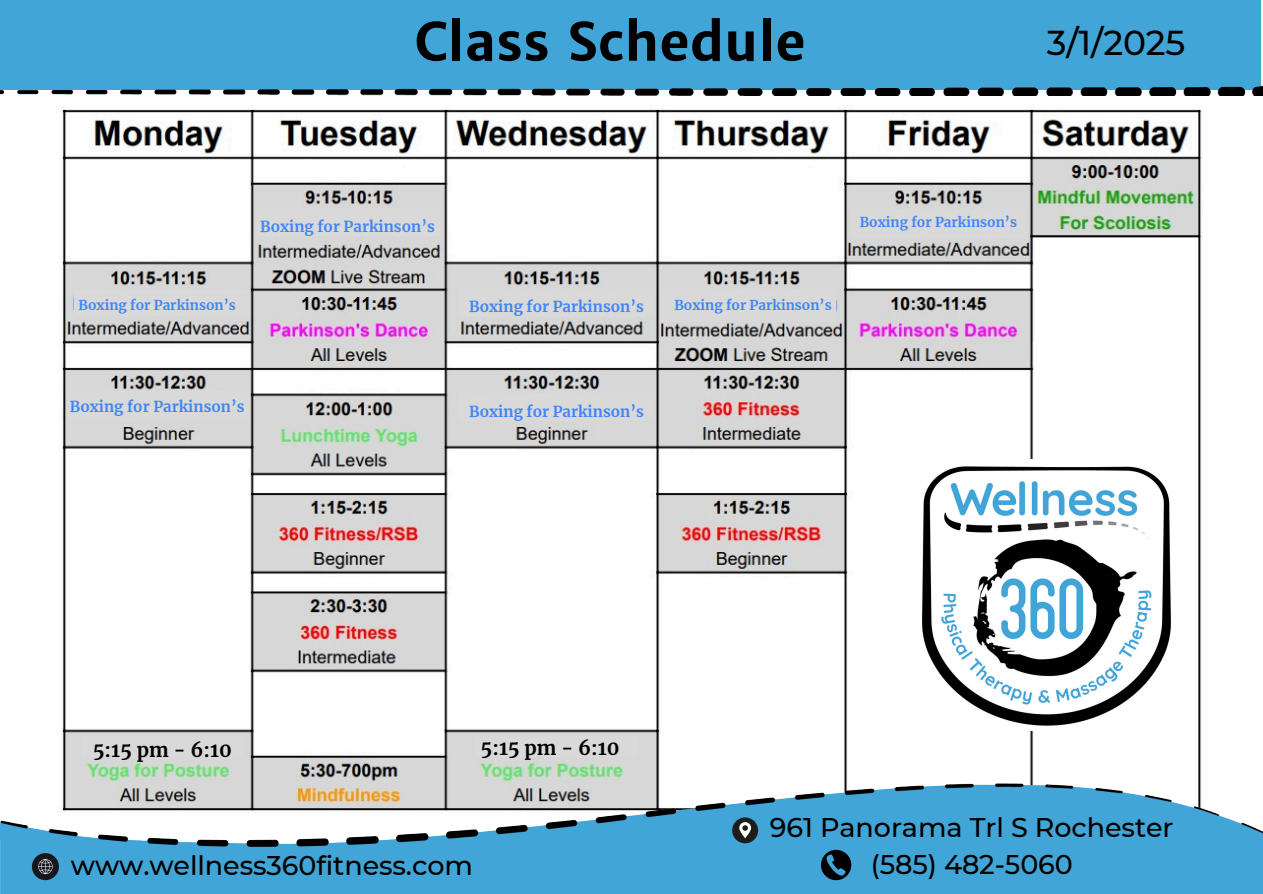
<style>
.page{position:relative;width:1263px;height:894px;background:#fff}
.page>*{position:absolute;margin:0;border:0;box-sizing:border-box;transform-origin:0 0}
.t1{font:700 52.5px "Merriweather Sans";color:#000}
.t2{font:500 34.5px "Montserrat";color:#000}
.t3{font:500 27px "Montserrat";letter-spacing:-.005em;color:#000}
.t4{font:700 19.5px "Merriweather";color:#000}
.t5{font:700 15px "Merriweather";color:#4285f4}
.t6{font:700 13.5px "Merriweather";color:#4285f4}
</style>
<div class="page">
<img style="left:0;top:0;width:1263px;height:96px">
<img style="left:62px;top:109px;width:1140px;height:652px">
<img style="left:0;top:761px;width:1263px;height:132px">
<svg style="left:821px;top:847px;width:60px;height:34px;background:#2e7599"></svg>
<svg style="left:732px;top:817px;width:26px;height:26px"></svg>
<svg style="left:32px;top:852px;width:27px;height:27px"></svg>
<img style="left:919px;top:459px;width:255px;height:271px">
<div style="left:459px;top:289px;width:196px;height:27px;background:#d9d9d9"></div>
<div style="left:660px;top:289px;width:176px;height:32px;background:#d9d9d9"></div>
<div style="left:459px;top:393px;width:196px;height:27px;background:#d9d9d9"></div>
<div style="left:851px;top:209px;width:174px;height:29px;background:#d9d9d9"></div>
<div style="left:255px;top:209px;width:185px;height:27px;background:#d9d9d9"></div>
<div style="left:75px;top:290px;width:175px;height:26px;background:#d9d9d9"></div>
<div style="left:70px;top:391px;width:180px;height:29px;background:#d9d9d9"></div>
<div style="left:475px;top:736px;width:163px;height:21px;background:#d9d9d9"></div>
<div style="left:81px;top:736px;width:163px;height:21px;background:#d9d9d9"></div>
<h1 class="t1" style="left:414px;top:9px;width:393px">Class Schedule</h1>
<p class="t2" style="left:1047px;top:21px;width:140px">3/1/2025</p>
<p class="t6" style="left:79px;top:297px;width:159px">Boxing for Parkinson’s</p>
<p class="t5" style="left:260px;top:217px;width:176px">Boxing for Parkinson’s</p>
<p class="t5" style="left:70px;top:397px;width:176px">Boxing for Parkinson’s</p>
<p class="t5" style="left:469px;top:297px;width:176px">Boxing for Parkinson’s</p>
<p class="t6" style="left:674px;top:297px;width:159px">Boxing for Parkinson’s</p>
<p class="t6" style="left:860px;top:213px;width:159px">Boxing for Parkinson’s</p>
<p class="t5" style="left:469px;top:402px;width:176px">Boxing for Parkinson’s</p>
<h4 class="t4" style="left:93px;top:737px;width:141px">5:15 pm - 6:10</h4>
<p class="t4" style="left:480px;top:735px;width:141px">5:15 pm - 6:10</p>
<h2 class="t3" style="left:770px;top:810px;width:405px">961 Panorama Trl S Rochester</h2>
<p class="t3" style="left:71px;top:848px;width:404px">www.wellness360fitness.com</p>
<h2 class="t3" style="left:871px;top:847px;width:204px">(585) 482-5060</h2>
</div>
